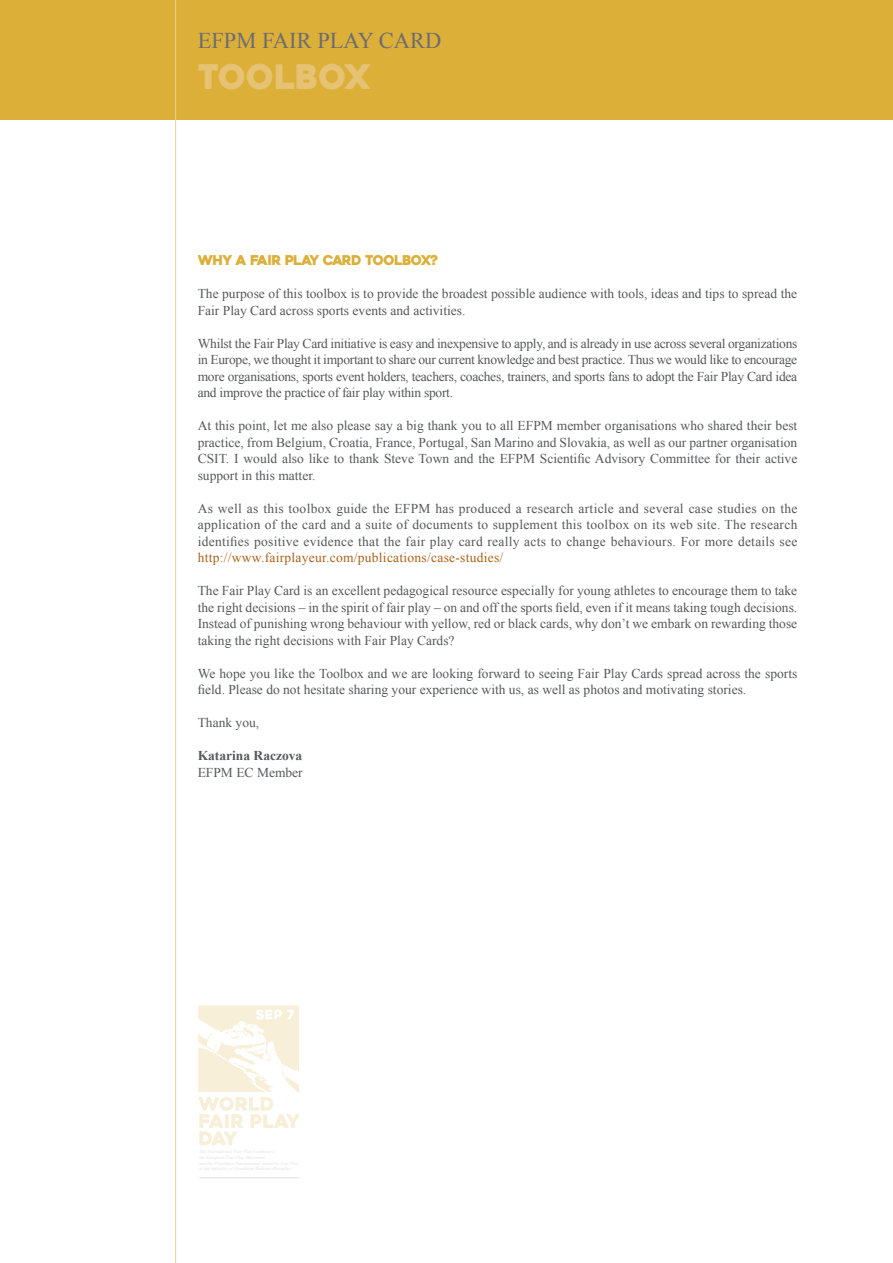
<style>
.page{position:relative;width:893px;height:1263px;background:#fff}
.page>*{position:absolute;margin:0;border:0;box-sizing:border-box;transform-origin:0 0}
.t1{font:33.75px "Heavitas";color:#e6c374}
.t2{font:22.5px "Times New Roman";color:#6c6d70}
.t3{font:13.5px/16.5px "Times New Roman";color:#57585a;text-align:justify}
.t4{font:13.5px "Times New Roman";letter-spacing:.02em;color:#aa621b}
.t5{font:13.5px "Heavitas";letter-spacing:-.04em;color:#dcaf39}
.t6{font:700 13.5px "Times New Roman";color:#57585a}
</style>
<div class="page">
<div style="left:0;top:0;width:893px;height:119px;background:#dcaf39"></div>
<hr style="left:175px;top:0;width:1px;height:1263px;background:#ecd197">
<svg style="left:198px;top:1005px;width:102px;height:140px"></svg>
<hr style="left:199px;top:1177px;width:100px;height:1px;background:#57585a">
<h2 class="t2" style="left:198px;top:26px;width:245px">EFPM FAIR PLAY CARD</h2>
<h1 class="t1" style="left:198px;top:56px;width:174px">TOOLBOX</h1>
<p class="t5" style="left:198px;top:252px;width:242px">WHY A FAIR PLAY CARD TOOLBOX?</p>
<p class="t3" style="left:198px;top:285px;width:601px">The purpose of this toolbox is to provide the broadest possible audience with tools, ideas and tips to spread the<br>Fair Play Card across sports events and activities.</p>
<p class="t3" style="left:198px;top:335px;width:601px">Whilst the Fair Play Card initiative is easy and inexpensive to apply, and is already in use across several organizations in Europe, we thought it important to share our current knowledge and best practice. Thus we would like to encourage more organisations, sports event holders, teachers, coaches, trainers, and sports fans to adopt the Fair Play Card idea and improve the practice of fair play within sport.</p>
<p class="t3" style="left:198px;top:417px;width:601px">At this point, let me also please say a big thank you to all EFPM member organisations who shared their best practice, from Belgium, Croatia, France, Portugal, San Marino and Slovakia, as well as our partner organisation CSIT. I would also like to thank Steve Town and the EFPM Scientific Advisory Committee for their active support in this matter.</p>
<p class="t3" style="left:198px;top:500px;width:601px">As well as this toolbox guide the EFPM has produced a research article and several case studies on the application of the card and a suite of documents to supplement this toolbox on its web site. The research identifies positive evidence that the fair play card really acts to change behaviours. For more details see</p>
<p class="t4" style="left:198px;top:549px;width:307px">http://www.fairplayeur.com/publications/case-studies/</p>
<p class="t3" style="left:198px;top:582px;width:601px">The Fair Play Card is an excellent pedagogical resource especially for young athletes to encourage them to take the right decisions – in the spirit of fair play – on and off the sports field, even if it means taking tough decisions.<br>Instead of punishing wrong behaviour with yellow, red or black cards, why don’t we embark on rewarding those taking the right decisions with Fair Play Cards?</p>
<p class="t3" style="left:198px;top:665px;width:601px">We hope you like the Toolbox and we are looking forward to seeing Fair Play Cards spread across the sports field. Please do not hesitate sharing your experience with us, as well as photos and motivating stories.</p>
<p class="t3" style="left:198px;top:714px;width:63px">Thank you,</p>
<p class="t6" style="left:198px;top:746px;width:106px">Katarina Raczova</p>
<p class="t3" style="left:198px;top:764px;width:107px">EFPM EC Member</p>
</div>
